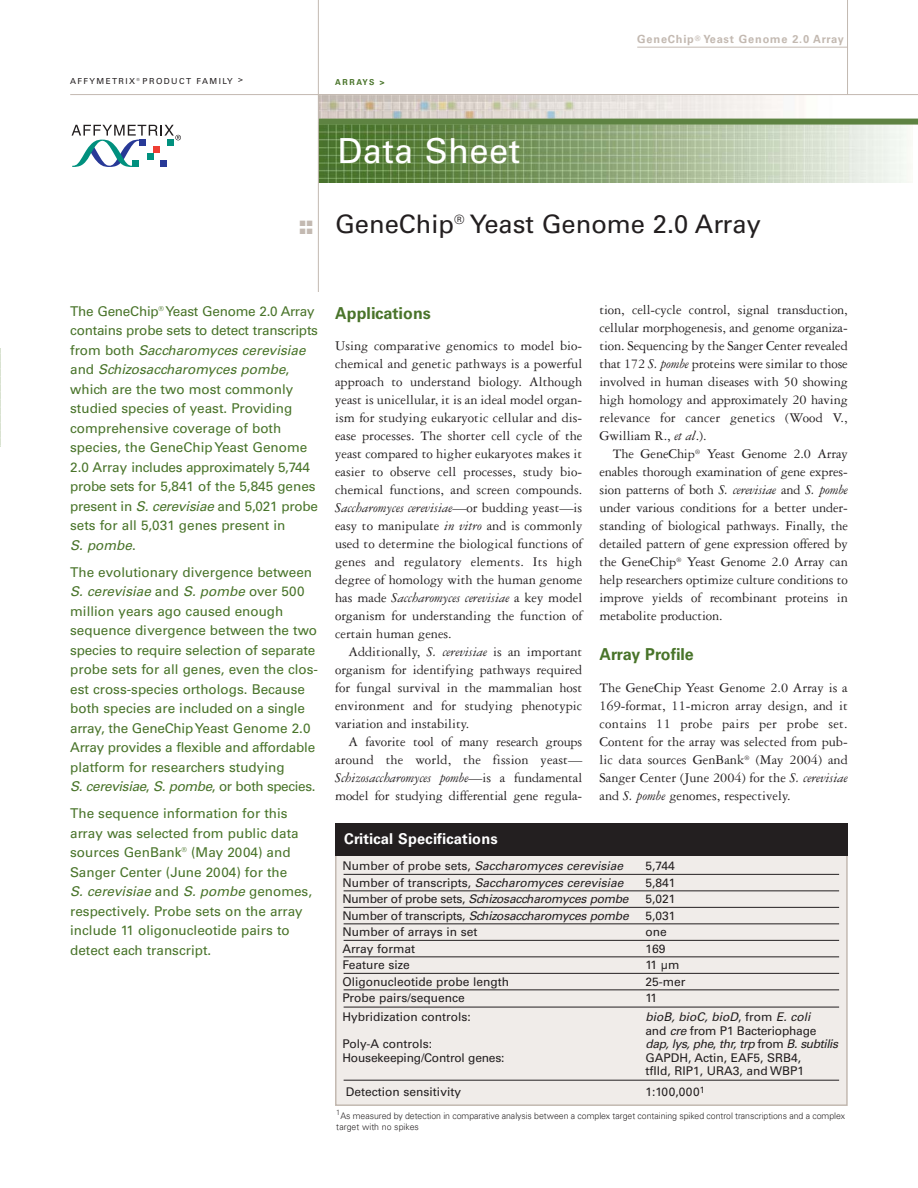
<style>
.page{position:relative;width:918px;height:1188px;background:#fff}
.page>*{position:absolute;margin:0;border:0;box-sizing:border-box;transform-origin:0 0}
.t1{font:34.5px "Univers";letter-spacing:.01em;color:#fff}
.t2{font:25.5px "Univers";color:#231f20}
.t3{font:16.5px "TT1566 O00";letter-spacing:-.01em;color:#49742a}
.t4{font:15px "TT1566 O00";color:#fff}
.t5{font:14.25px/18px "TT1576 O00";color:#231f20;text-align:justify}
.t6{font:14.25px "TT157 AO00";color:#231f20}
.t7{font:13.5px/19.5px "Univers";color:#49742a}
.t8{font:12px/16.5px "Univers";color:#231f20}
.t9{font:italic 12px "Univers";color:#231f20}
.t10{font:11.25px "TT1566 O00";letter-spacing:.055em;color:#c3b9b1}
.t11{font:9px/10.5px "TT1569 O00";letter-spacing:-.015em;color:#231f20}
.t12{font:8.25px "Univers";letter-spacing:.17em;color:#231f20}
.t13{font:8.25px "TT1566 O00";letter-spacing:.175em;color:#49742a}
.t14{font:7.5px "TT158 AO00";color:#c3b9b1}
.s1{font-style:italic}
.s2{font-family:"TT1576 O00"}
.s3{font-family:"TT157 AO00"}
.s4{font-style:normal}
</style>
<div class="page">
<img style="left:319px;top:125px;width:592px;height:58px">
<img style="left:319px;top:95px;width:590px;height:24px">
<div style="left:318px;top:119px;width:600px;height:6px;background:#5e8342"></div>
<svg style="left:72px;top:125px;width:109px;height:42px"></svg>
<hr style="left:318px;top:0;width:1px;height:292px;background:#c3b9b1">
<hr style="left:70px;top:94px;width:848px;height:1px;background:#c3b9b1">
<hr style="left:637px;top:47px;width:211px;height:1px;background:#c3b9b1">
<hr style="left:847px;top:0;width:1px;height:95px;background:#c3b9b1">
<div style="left:336px;top:855px;width:511px;height:250px;background:#f0ece9"></div>
<hr style="left:344px;top:874px;width:495px;height:1px;background:#231f20">
<hr style="left:344px;top:890px;width:495px;height:1px;background:#231f20">
<hr style="left:344px;top:907px;width:495px;height:1px;background:#231f20">
<hr style="left:344px;top:923px;width:495px;height:1px;background:#231f20">
<hr style="left:344px;top:940px;width:495px;height:1px;background:#231f20">
<hr style="left:344px;top:956px;width:495px;height:1px;background:#231f20">
<hr style="left:344px;top:973px;width:495px;height:1px;background:#231f20">
<hr style="left:344px;top:989px;width:495px;height:1px;background:#231f20">
<hr style="left:344px;top:1007px;width:495px;height:1px;background:#231f20">
<hr style="left:344px;top:1080px;width:495px;height:1px;background:#231f20">
<div style="left:335px;top:854px;width:513px;height:252px;border:2px solid #c3b9b1"></div>
<div style="left:335px;top:824px;width:513px;height:32px;background:#231f20"></div>
<img style="left:0;top:348px;width:1px;height:99px">
<p class="t12" style="left:70px;top:78px;width:174px">AFFYMETRIX <sup>®</sup> PRODUCT FAMILY &gt;</p>
<p class="t13" style="left:335px;top:79px;width:51px">ARRAYS &gt;</p>
<h1 class="t1" style="left:338px;top:138px;width:184px">Data Sheet</h1>
<p class="t10" style="left:637px;top:35px;width:208px">GeneChip<sup>®</sup> Yeast Genome 2.0 Array</p>
<p class="t14" style="left:300px;top:219px;width:14px">■■</p>
<p class="t14" style="left:300px;top:227px;width:14px">■■</p>
<h2 class="t2" style="left:335px;top:215px;width:427px">GeneChip<sup>®</sup> Yeast Genome 2.0 Array</h2>
<p class="t7" style="left:70px;top:302px;width:249px">The GeneChip<sup>®</sup> Yeast Genome 2.0 Array contains probe sets to detect transcripts f r o m b o t h <span class="s1">Saccharomyces cerevisiae </span>a n d <span class="s1">Schizosaccharomyces pombe</span>, which are the two most commonly studied species of yeast. Providing comprehensive coverage of both species, the GeneChip Yeast Genome 2.0 Array includes approximately 5,744 probe sets for 5,841 of the 5,845 genes present in <span class="s1">S. cerevisiae</span>and 5,021 probe sets for all 5,031 genes present in<br><span class="s1">S. pombe</span>.</p>
<p class="t7" style="left:70px;top:563px;width:249px">The evolutionary divergence between <span class="s1">S. cerevisiae</span> a n d <span class="s1">S. pombe</span> o v e r 5 0 0 million years ago caused enough sequence divergence between the two species to require selection of separate probe sets for all genes, even the clos&shy;est cross-species orthologs. Because both species are included on a single array, the GeneChipYeast Genome 2.0<br>Array provides a flexible and affordable platform for researchers studying <span class="s1">S.cerevisiae</span>, <span class="s1">S.pombe</span>, o r b o t h s p e c i e s .</p>
<p class="t7" style="left:70px;top:805px;width:243px">The sequence information for this array was selected from public data sources GenBank<sup>®</sup> (May 2004) and Sanger Center (June 2004) for the<br><span class="s1">S. cerevisiae</span> a n d <span class="s1">S. pombe</span> g e n o m e s , respectively. Probe sets on the array include 11 oligonucleotide pairs to detect each transcript.</p>
<p class="t3" style="left:335px;top:307px;width:98px">Applications</p>
<p class="t5" style="left:335px;top:338px;width:249px">Using comparative genomics to model bio&shy;chemical and genetic pathways is a powerful approach to understand biology. Although yeast is unicellular, it is an ideal model organ&shy;ism for studying eukaryotic cellular and dis&shy;ease processes. The shorter cell cycle of the yeast compared to higher eukaryotes makes it easier to observe cell processes, study bio&shy;chemical functions, and screen compounds.</p>
<p class="t6" style="left:335px;top:503px;width:249px">Saccharomyces cerevisiae<span class="s2">—or budding yeast—is</span></p>
<p class="t5" style="left:335px;top:518px;width:249px">easy to manipulate <span class="s3">in vitro</span> and is commonly used to determine the biological functions of genes and regulatory elements. Its high degree of homology with the human genome</p>
<p class="t6" style="left:335px;top:593px;width:249px"><span class="s2">has made</span> Saccharomyces cerevisiae <span class="s2">a key model</span></p>
<p class="t5" style="left:335px;top:608px;width:249px">organism for understanding the function of certain human genes.</p>
<p class="t5" style="left:335px;top:644px;width:249px;text-indent:14px">Additionally, <span class="s3">S. cerevisiae</span> is an important organism for identifying pathways required for fungal survival in the mammalian host environment and for studying phenotypic variation and instability.</p>
<p class="t5" style="left:335px;top:734px;width:249px;text-align:right">A favorite tool of many research groups around the world, the fission yeast—</p>
<p class="t6" style="left:335px;top:773px;width:249px">Schizosaccharomyces pombe<span class="s2">—is a fundamental</span></p>
<p class="t5" style="left:335px;top:788px;width:249px">model for studying differential gene regula-</p>
<p class="t4" style="left:344px;top:833px;width:156px">Critical Specifications</p>
<p class="t5" style="left:599px;top:302px;width:250px">tion, cell-cycle control, signal transduction, cellular morphogenesis, and genome organiza&shy;tion. Sequencing by the Sanger Center revealed that 172 <span class="s3">S. pombe</span> proteins were similar to those involved in human diseases with 50 showing high homology and approximately 20 having relevance for cancer genetics (Wood V., Gwilliam R., <span class="s3">et al</span>.).</p>
<p class="t5" style="left:599px;top:446px;width:250px;text-indent:14px">The GeneChip<sup>®</sup> Yeast Genome 2.0 Array enables thorough examination of gene expres&shy;sion patterns of both <span class="s3">S. cerevisiae</span> and <span class="s3">S. pombe </span>under various conditions for a better under&shy;standing of biological pathways. Finally, the detailed pattern of gene expression offered by the GeneChip<sup>®</sup> Yeast Genome 2.0 Array can help researchers optimize culture conditions to improve yields of recombinant proteins in metabolite production.</p>
<p class="t3" style="left:599px;top:649px;width:96px">Array Profile</p>
<p class="t5" style="left:599px;top:680px;width:250px">The GeneChip Yeast Genome 2.0 Array is a 169-format, 11-micron array design, and it contains 11 probe pairs per probe set.<br>Content for the array was selected from pub&shy;lic data sources GenBank<sup>®</sup> (May 2004) and Sanger Center (June 2004) for the <span class="s3">S. cerevisiae </span>and <span class="s3">S. pombe</span> genomes, respectively.</p>
<p class="t9" style="left:343px;top:862px;width:284px"><span class="s4">N u m b e r o f p r o b e s e t s ,</span> Saccharomyces cerevisiae</p>
<p class="t8" style="left:646px;top:859px;width:31px">5,744</p>
<p class="t9" style="left:343px;top:878px;width:285px"><span class="s4">N u m b e r o f t r a n s c r i pt s ,</span> Saccharomyces cerevisiae</p>
<p class="t8" style="left:343px;top:875px;width:335px;text-align:justify;text-indent:303px">5,841<br>N u m b e r of p ro b e s ets , <span class="s1">Schizosaccharomyces pombe</span> 5 , 0 2 1<br>Number of transcripts, <span class="s1">Schizosaccharomyces pombe</span> 5,031<br>Number of arrays in set</p>
<p class="t8" style="left:646px;top:925px;width:23px">one</p>
<p class="t8" style="left:343px;top:941px;width:74px">Array format</p>
<p class="t8" style="left:646px;top:941px;width:21px">169</p>
<p class="t8" style="left:343px;top:958px;width:69px">Feature size</p>
<p class="t8" style="left:646px;top:958px;width:36px">11 µm</p>
<p class="t8" style="left:343px;top:974px;width:168px">Oligonucleotide probe length</p>
<p class="t8" style="left:646px;top:974px;width:41px">25-mer</p>
<p class="t8" style="left:343px;top:991px;width:124px">Probe pairs/sequence</p>
<p class="t8" style="left:646px;top:991px;width:13px">11</p>
<p class="t8" style="left:343px;top:1010px;width:130px">Hybridization controls:</p>
<p class="t8" style="left:646px;top:1011px;width:173px;line-height:13.5px"><span class="s1">bioB, bioC, bioD</span>, f r o m <span class="s1">E. coli </span>and <span class="s1">cre</span> from P1 Bacteriophage</p>
<p class="t8" style="left:343px;top:1037px;width:91px">Poly-A controls:</p>
<p class="t9" style="left:646px;top:1039px;width:197px">dap,lys,phe<span class="s4">,</span> thr,trp <span class="s4">f r o m</span> B.subtilis</p>
<p class="t8" style="left:343px;top:1050px;width:164px">Housekeeping/Control genes:</p>
<p class="t8" style="left:646px;top:1052px;width:160px;line-height:13.5px">GAPDH, Actin, EAF5, SRB4, tfIId, RIP1, URA3, and WBP1</p>
<p class="t8" style="left:346px;top:1084px;width:117px">Detection sensitivity</p>
<p class="t8" style="left:646px;top:1084px;width:61px">1:100,000<sup>1</sup></p>
<p class="t11" style="left:336px;top:1112px;width:511px"><sup>1</sup>As measured by detection in comparative analysis between a complex target containing spiked control transcriptions and a complex target with no spikes</p>
</div>
